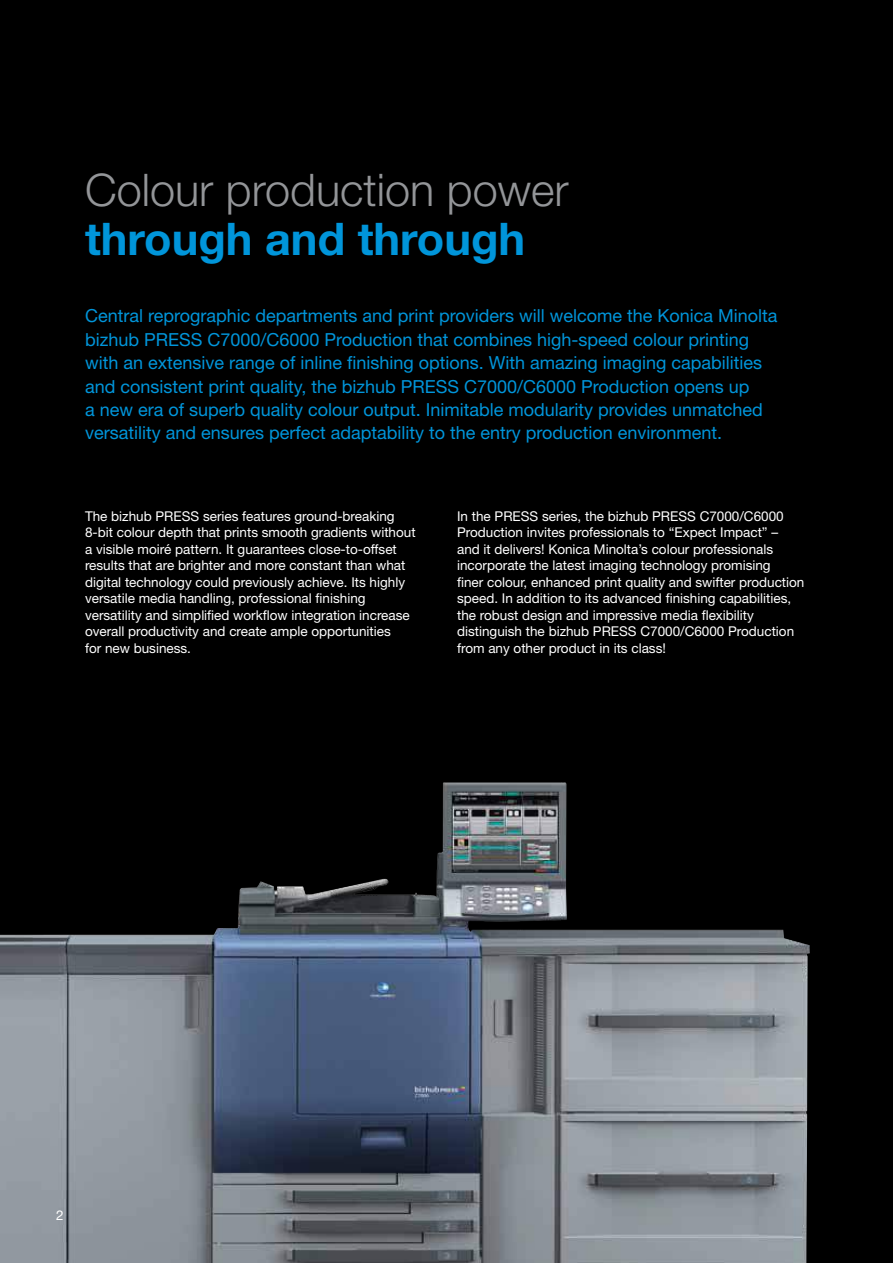
<style>
.page{position:relative;width:893px;height:1263px;background:#000}
.page>*{position:absolute;margin:0;border:0;box-sizing:border-box;transform-origin:0 0}
.t1{font:300 45px "Helvetica Neue";color:#939598}
.t2{font:700 45px "Helvetica Neue";color:#0095da}
.t3{font:18px/23.4px "Helvetica Neue";color:#0095da}
.t4{font:13.5px/16.5px "Helvetica Neue";color:#fff}
</style>
<div class="page">
<img style="left:0;top:782px;width:810px;height:481px">
<h1 class="t1" style="left:85px;top:162px;width:485px">Colour production power</h1>
<h1 class="t2" style="left:85px;top:211px;width:442px">through and through</h1>
<p class="t3" style="left:85px;top:304px;width:694px">Central reprographic departments and print providers will welcome the Konica Minolta bizhub PRESS C7000/C6000 Production that combines high-speed colour printing with an extensive range of inline finishing options. With amazing imaging capabilities and consistent print quality, the bizhub PRESS C7000/C6000 Production opens up<br>a new era of superb quality colour output. Inimitable modularity provides unmatched versatility and ensures perfect adaptability to the entry production environment.</p>
<p class="t4" style="left:85px;top:508px;width:332px">The bizhub PRESS series features ground-breaking 8-bit colour depth that prints smooth gradients without a visible moiré pattern. It guarantees close-to-offset results that are brighter and more constant than what digital technology could previously achieve. Its highly versatile media handling, professional finishing versatility and simplified workflow integration increase overall productivity and create ample opportunities<br>for new business.</p>
<p class="t4" style="left:457px;top:508px;width:349px">In the PRESS series, the bizhub PRESS C7000/C6000<br>Production invites professionals to “Expect Impact” –<br>and it delivers! Konica Minolta’s colour professionals incorporate the latest imaging technology promising<br>finer colour, enhanced print quality and swifter production speed. In addition to its advanced finishing capabilities, the robust design and impressive media flexibility distinguish the bizhub PRESS C7000/C6000 Production from any other product in its class!</p>
<p class="t4" style="left:56px;top:1207px;width:9px">2</p>
</div>
